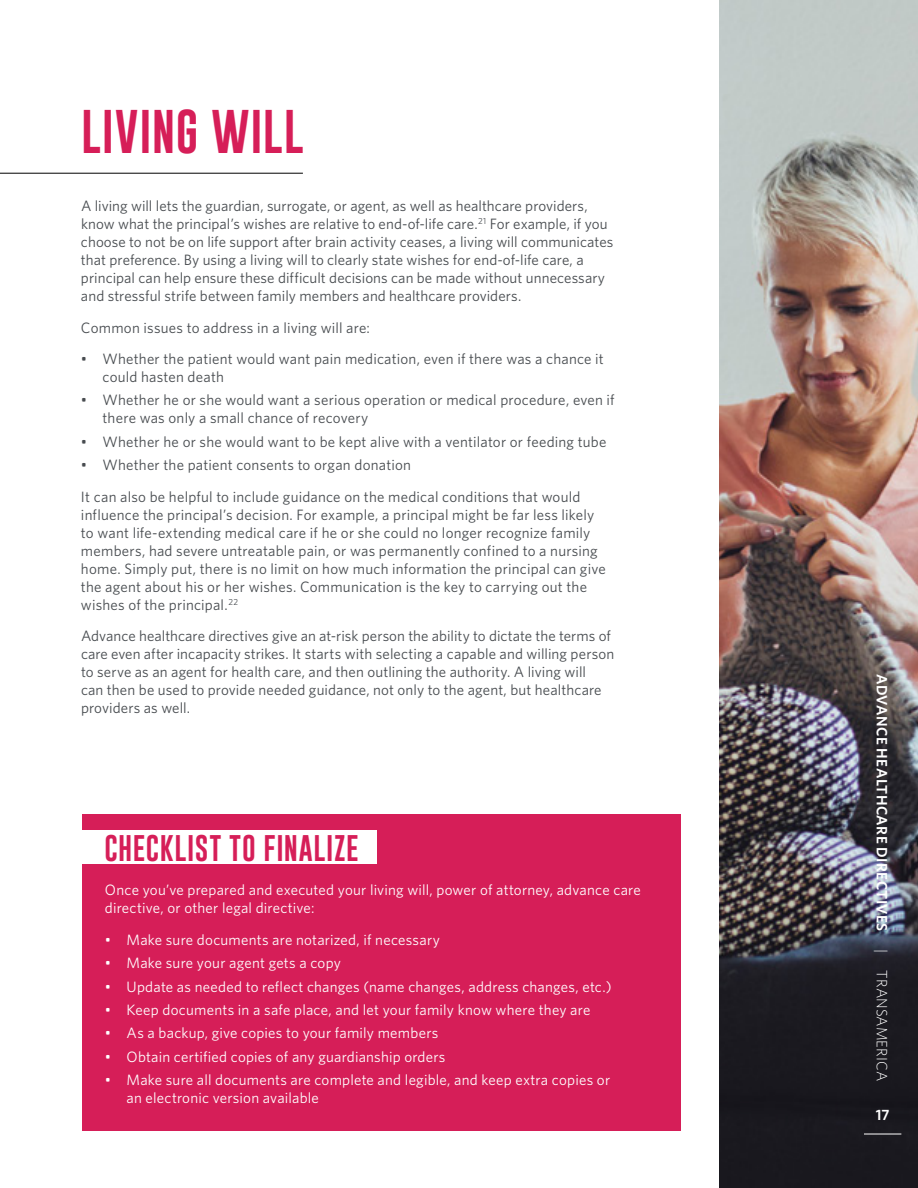
<style>
.page{position:relative;width:918px;height:1188px;background:#fff}
.page>*{position:absolute;margin:0;border:0;box-sizing:border-box;transform-origin:0 0}
.t1{font:45px "Gobold";letter-spacing:.025em;color:#d61e58}
.t2{font:27px "Gobold";letter-spacing:.025em;color:#d61e58}
.t3{font:15px/18px "Whitney";letter-spacing:.01em;color:#474b4f}
.t4{font:15px/18px "Whitney";letter-spacing:.015em;color:#fff}
.t5{font:600 15px "Whitney";letter-spacing:.03em;color:#fff}
.s1{font-weight:300}
</style>
<div class="page">
<hr style="left:0;top:173px;width:303px;height:1px;background:#000">
<img style="left:719px;top:0;width:199px;height:1188px">
<hr style="left:864px;top:1134px;width:37px;height:1px;background:#fff">
<div style="left:82px;top:814px;width:599px;height:316px;background:#d61e58"></div>
<div style="left:81px;top:831px;width:295px;height:33px;background:#fff"></div>
<h1 class="t1" style="left:81px;top:102px;width:224px">LIVING WILL</h1>
<p class="t3" style="left:81px;top:197px;width:534px">A living will lets the guardian, surrogate, or agent, as well as healthcare providers, know what the principal’s wishes are relative to end-of-life care.<sup>21</sup> For example, if you choose to not be on life support after brain activity ceases, a living will communicates that preference. By using a living will to clearly state wishes for end-of-life care, a principal can help ensure these difficult decisions can be made without unnecessary and stressful strife between family members and healthcare providers.</p>
<p class="t3" style="left:81px;top:318px;width:291px">Common issues to address in a living will are:</p>
<p class="t3" style="left:103px;top:350px;width:503px;text-indent:-22px">• Whether the patient would want pain medication, even if there was a chance it could hasten death</p>
<p class="t3" style="left:103px;top:391px;width:514px;text-indent:-22px">• Whether he or she would want a serious operation or medical procedure, even if there was only a small chance of recovery</p>
<p class="t3" style="left:81px;top:432px;width:527px">• Whether he or she would want to be kept alive with a ventilator or feeding tube</p>
<p class="t3" style="left:81px;top:449px;width:501px;line-height:31.5px">• Whether the patient consents to organ donation<br>It can also be helpful to include guidance on the medical conditions that would</p>
<p class="t3" style="left:81px;top:505px;width:526px">influence the principal’s decision. For example, a principal might be far less likely to want life-extending medical care if he or she could no longer recognize family members, had severe untreatable pain, or was permanently confined to a nursing home. Simply put, there is no limit on how much information the principal can give the agent about his or her wishes. Communication is the key to carrying out the wishes of the principal.<sup>22</sup></p>
<p class="t3" style="left:81px;top:627px;width:535px">Advance healthcare directives give an at-risk person the ability to dictate the terms of care even after incapacity strikes. It starts with selecting a capable and willing person to serve as an agent for health care, and then outlining the authority. A living will<br>can then be used to provide needed guidance, not only to the agent, but healthcare providers as well.</p>
<h2 class="t2" style="left:104px;top:830px;width:256px">CHECKLIST TO FINALIZE</h2>
<p class="t4" style="left:105px;top:881px;width:537px">Once you’ve prepared and executed your living will, power of attorney, advance care directive, or other legal directive:</p>
<p class="t4" style="left:105px;top:930px;width:337px">• Make sure documents are notarized, if necessary</p>
<p class="t4" style="left:105px;top:954px;width:237px">• Make sure your agent gets a copy</p>
<p class="t4" style="left:105px;top:977px;width:508px">• Update as needed to reflect changes (name changes, address changes, etc.)</p>
<p class="t4" style="left:105px;top:1000px;width:487px">• Keep documents in a safe place, and let your family know where they are</p>
<p class="t4" style="left:105px;top:1024px;width:335px">• As a backup, give copies to your family members</p>
<p class="t4" style="left:105px;top:1047px;width:342px">• Obtain certified copies of any guardianship orders</p>
<p class="t4" style="left:127px;top:1071px;width:485px;text-indent:-22px">• Make sure all documents are complete and legible, and keep extra copies or an electronic version available</p>
<p class="t5" style="left:892px;top:674px;width:408px;rotate:90deg">ADVANCE HEALTHCARE DIRECTIVES <span class="s1">| TRANSAMERICA</span></p>
<p class="t5" style="left:876px;top:1105px;width:15px">17</p>
</div>
